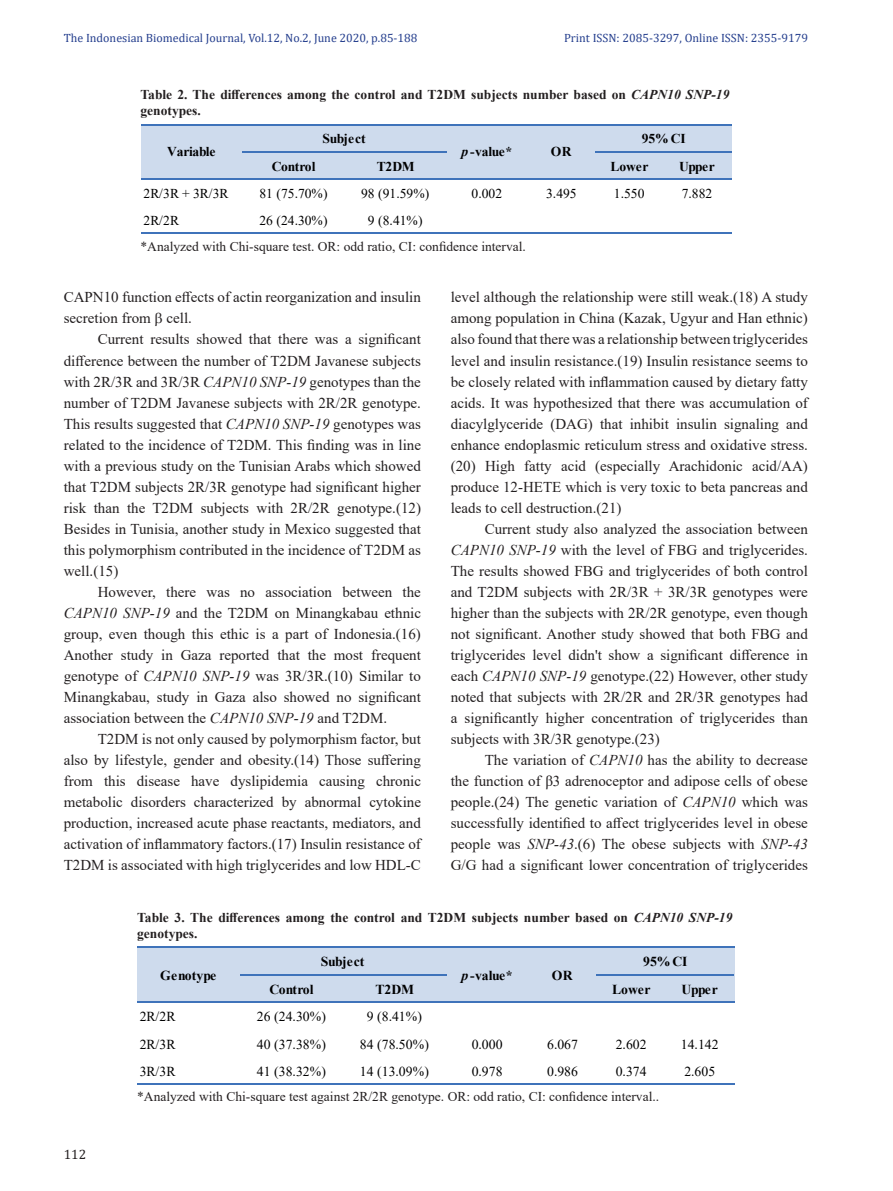
<style>
.page{position:relative;width:893px;height:1191px;background:#fff}
.page>*{position:absolute;margin:0;border:0;box-sizing:border-box;transform-origin:0 0}
.Body_Text{font:15px/21px "Times New Roman";color:#231f20;text-align:justify}
.t1{font:13.65px "Times New Roman";color:#000001}
.t2{font:700 13.65px "Times New Roman";color:#000001}
.Figure_Legend{font:700 13.5px/16.5px "Times New Roman";color:#231f20}
.Figure_Legend-2{font:13.5px "Times New Roman";color:#231f20}
.t3{font:13.5px "Times New Roman";color:#000001}
.t4{font:700 13.5px "Times New Roman";letter-spacing:-.015em;color:#000001}
.t5{font:13.5px "Cambria";color:#231f20}
.t6{font:12px "Cambria";color:#253f8e}
.s1{font-style:italic}
</style>
<div class="page">
<div style="left:141px;top:125px;width:590px;height:54px;background:#cedbed"></div>
<hr style="left:243px;top:151px;width:204px;height:1px;background:#3f73ba">
<hr style="left:141px;top:124px;width:590px;height:1px;background:#3f73ba">
<hr style="left:595px;top:151px;width:136px;height:1px;background:#3f73ba">
<hr style="left:141px;top:178px;width:590px;height:1px;background:#3f73ba">
<hr style="left:141px;top:232px;width:590px;height:1px;background:#3f73ba">
<div style="left:137px;top:947px;width:597px;height:55px;background:#cedbed"></div>
<hr style="left:240px;top:974px;width:206px;height:1px;background:#3f73ba">
<hr style="left:137px;top:946px;width:597px;height:2px;background:#3f73ba">
<hr style="left:596px;top:974px;width:138px;height:1px;background:#3f73ba">
<hr style="left:137px;top:1001px;width:597px;height:1px;background:#3f73ba">
<hr style="left:137px;top:1083px;width:597px;height:2px;background:#3f73ba">
<p class="t6" style="left:64px;top:31px;width:355px">The Indonesian Biomedical Journal, Vol.12, No.2, June 2020, p.85-188</p>
<p class="t6" style="left:564px;top:31px;width:245px">Print ISSN: 2085-3297, Online ISSN: 2355-9179</p>
<p class="Figure_Legend" style="left:141px;top:86px;width:590px">Table 2. The differences among the control and T2DM subjects number based on <span class="s1">CAPN10 SNP-19 </span>genotypes.</p>
<p class="t4" style="left:167px;top:142px;width:50px">Variable</p>
<p class="t4" style="left:322px;top:129px;width:45px">Subject</p>
<p class="t4" style="left:461px;top:142px;width:52px"><span class="s1">p</span> -value*</p>
<p class="t4" style="left:551px;top:142px;width:22px">OR</p>
<p class="t4" style="left:642px;top:129px;width:45px">95%CI</p>
<p class="t4" style="left:272px;top:156px;width:45px">Control</p>
<p class="t4" style="left:377px;top:156px;width:39px">T2DM</p>
<p class="t4" style="left:611px;top:156px;width:39px">Lower</p>
<p class="t4" style="left:679px;top:156px;width:37px">Upper</p>
<p class="t3" style="left:144px;top:184px;width:87px">2R/3R + 3R/3R</p>
<p class="t3" style="left:259px;top:184px;width:70px">81 (75.70%)</p>
<p class="t3" style="left:361px;top:184px;width:70px">98 (91.59%)</p>
<p class="t3" style="left:472px;top:184px;width:32px">0.002</p>
<p class="t3" style="left:546px;top:184px;width:32px">3.495</p>
<p class="t3" style="left:614px;top:184px;width:32px">1.550</p>
<p class="t3" style="left:682px;top:184px;width:32px">7.882</p>
<p class="t3" style="left:144px;top:211px;width:37px">2R/2R</p>
<p class="t3" style="left:259px;top:211px;width:70px">26 (24.30%)</p>
<p class="t3" style="left:368px;top:211px;width:56px">9 (8.41%)</p>
<p class="Figure_Legend-2" style="left:141px;top:236px;width:387px">*Analyzed with Chi-square test. OR: odd ratio, CI: confidence interval.</p>
<p class="Body_Text" style="left:64px;top:286px;width:359px">CAPN10 function effects of actin reorganization and insulin secretion from cell.</p>
<p class="Body_Text" style="left:64px;top:328px;width:359px;text-indent:34px">Current results showed that there was a significant difference between the number of T2DM Javanese subjects with 2R/3R and 3R/3R <span class="s1">CAPN10 SNP-19</span> genotypes than the number of T2DM Javanese subjects with 2R/2R genotype.<br>This results suggested that <span class="s1">CAPN10 SNP-19</span> genotypes was related to the incidence of T2DM. This finding was in line with a previous study on the Tunisian Arabs which showed that T2DM subjects 2R/3R genotype had significant higher risk than the T2DM subjects with 2R/2R genotype.(12)<br>Besides in Tunisia, another study in Mexico suggested that this polymorphism contributed in the incidence of T2DM as well.(15)</p>
<p class="Body_Text" style="left:64px;top:580px;width:359px;text-indent:34px">However, there was no association between the <span class="s1">CAPN10 SNP-19</span> and the T2DM on Minangkabau ethnic group, even though this ethic is a part of Indonesia.(16)<br>Another study in Gaza reported that the most frequent genotype of <span class="s1">CAPN10 SNP-19</span> was 3R/3R.(10) Similar to Minangkabau, study in Gaza also showed no significant association between the <span class="s1">CAPN10 SNP-19</span> and T2DM.</p>
<p class="Body_Text" style="left:64px;top:727px;width:359px;text-indent:34px">T2DM is not only caused by polymorphism factor, but also by lifestyle, gender and obesity.(14) Those suffering from this disease have dyslipidemia causing chronic metabolic disorders characterized by abnormal cytokine production, increased acute phase reactants, mediators, and activation of inflammatory factors.(17) Insulin resistance of T2DM is associated with high triglycerides and low HDL-C</p>
<p class="Body_Text" style="left:451px;top:286px;width:359px">level although the relationship were still weak.(18) A study among population in China (Kazak, Ugyur and Han ethnic) also found that there was a relationship between triglycerides level and insulin resistance.(19) Insulin resistance seems to be closely related with inflammation caused by dietary fatty acids. It was hypothesized that there was accumulation of diacylglyceride (DAG) that inhibit insulin signaling and enhance endoplasmic reticulum stress and oxidative stress. (20) High fatty acid (especially Arachidonic acid/AA) produce 12-HETE which is very toxic to beta pancreas and leads to cell destruction.(21)</p>
<p class="Body_Text" style="left:451px;top:517px;width:359px;text-indent:34px">Current study also analyzed the association between <span class="s1">CAPN10 SNP-19</span> with the level of FBG and triglycerides.<br>The results showed FBG and triglycerides of both control and T2DM subjects with 2R/3R + 3R/3R genotypes were higher than the subjects with 2R/2R genotype, even though not significant. Another study showed that both FBG and triglycerides level didn't show a significant difference in each <span class="s1">CAPN10 SNP-19</span> genotype.(22) However, other study noted that subjects with 2R/2R and 2R/3R genotypes had a significantly higher concentration of triglycerides than subjects with 3R/3R genotype.(23)</p>
<p class="Body_Text" style="left:451px;top:748px;width:359px;text-indent:34px">The variation of <span class="s1">CAPN10</span> has the ability to decrease the function of β3 adrenoceptor and adipose cells of obese people.(24) The genetic variation of <span class="s1">CAPN10</span> which was successfully identified to affect triglycerides level in obese people was <span class="s1">SNP-43</span>.(6) The obese subjects with <span class="s1">SNP-43<br></span>G/G had a significant lower concentration of triglycerides</p>
<p class="Figure_Legend" style="left:137px;top:908px;width:597px">Table 3. The differences among the control and T2DM subjects number based on <span class="s1">CAPN10 SNP-19 </span>genotypes.</p>
<p class="t2" style="left:160px;top:965px;width:58px">Genotype</p>
<p class="t2" style="left:321px;top:951px;width:45px">Subject</p>
<p class="t2" style="left:461px;top:965px;width:53px"><span class="s1">p</span> -value*</p>
<p class="t2" style="left:552px;top:965px;width:22px">OR</p>
<p class="t2" style="left:643px;top:951px;width:46px">95%CI</p>
<p class="t2" style="left:269px;top:979px;width:46px">Control</p>
<p class="t2" style="left:376px;top:979px;width:40px">T2DM</p>
<p class="t2" style="left:612px;top:979px;width:40px">Lower</p>
<p class="t2" style="left:682px;top:979px;width:38px">Upper</p>
<p class="t1" style="left:140px;top:1007px;width:37px">2R/2R</p>
<p class="t1" style="left:257px;top:1007px;width:71px">26 (24.30%)</p>
<p class="t1" style="left:367px;top:1007px;width:57px">9 (8.41%)</p>
<p class="t1" style="left:140px;top:1034px;width:37px">2R/3R</p>
<p class="t1" style="left:257px;top:1034px;width:71px">40 (37.38%)</p>
<p class="t1" style="left:360px;top:1034px;width:71px">84 (78.50%)</p>
<p class="t1" style="left:472px;top:1034px;width:32px">0.000</p>
<p class="t1" style="left:547px;top:1034px;width:32px">6.067</p>
<p class="t1" style="left:616px;top:1034px;width:32px">2.602</p>
<p class="t1" style="left:681px;top:1034px;width:39px">14.142</p>
<p class="t1" style="left:140px;top:1061px;width:37px">3R/3R</p>
<p class="t1" style="left:257px;top:1061px;width:71px">41 (38.32%)</p>
<p class="t1" style="left:360px;top:1061px;width:71px">14 (13.09%)</p>
<p class="t1" style="left:472px;top:1061px;width:32px">0.978</p>
<p class="t1" style="left:547px;top:1061px;width:32px">0.986</p>
<p class="t1" style="left:616px;top:1061px;width:32px">0.374</p>
<p class="t1" style="left:684px;top:1061px;width:32px">2.605</p>
<p class="t5" style="left:64px;top:1146px;width:24px">112</p>
<p class="Figure_Legend-2" style="left:137px;top:1087px;width:523px">*Analyzed with Chi-square test against 2R/2R genotype. OR: odd ratio, CI: confidence interval..</p>
</div>
